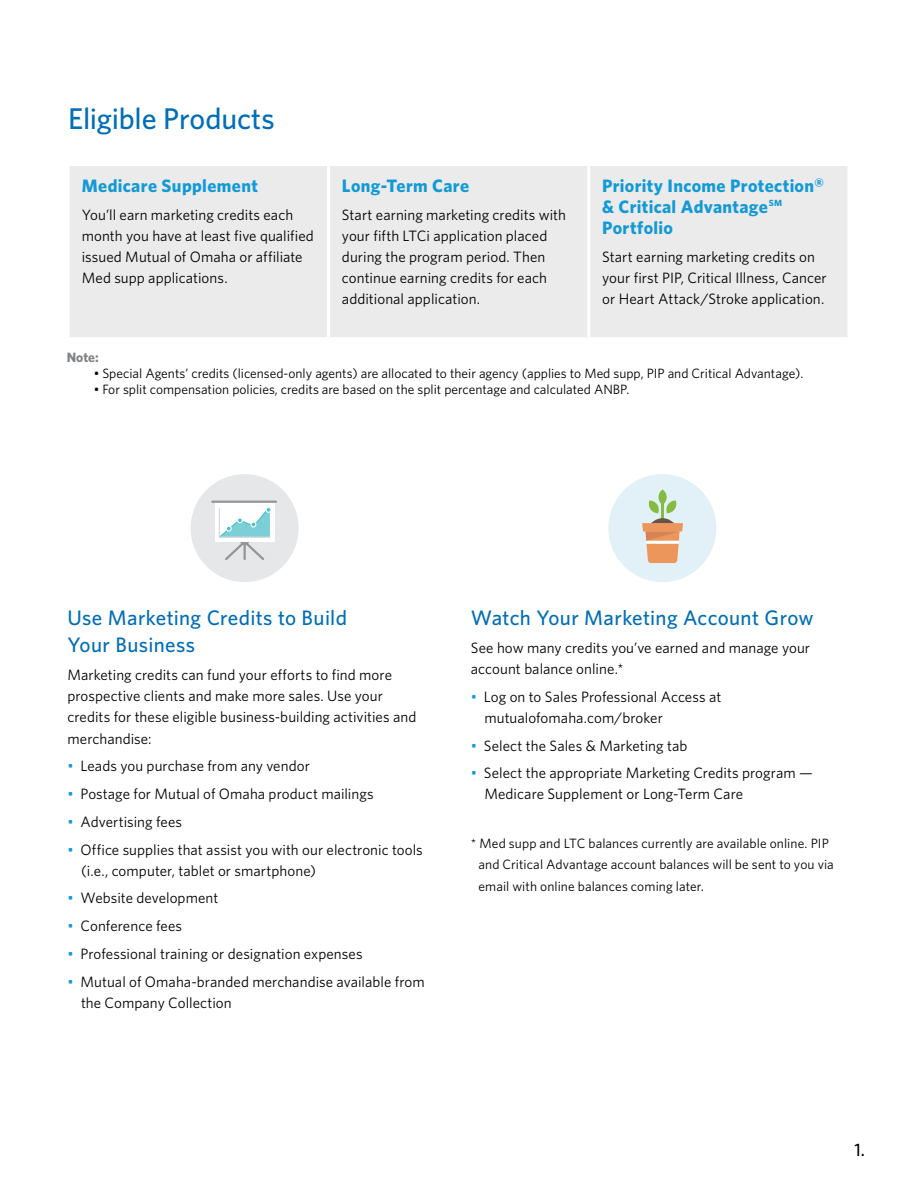
<style>
.page{position:relative;width:918px;height:1188px;background:#fff}
.page>*{position:absolute;margin:0;border:0;box-sizing:border-box;transform-origin:0 0}
.t1{font:500 30px "Whitney";letter-spacing:-.005em;color:#006eb6}
.t2{font:500 21px/27px "Whitney";letter-spacing:.015em;color:#006eb6}
.t3{font:700 18px/21px "Whitney";letter-spacing:.02em;color:#1299d6}
.t4{font:500 18px "Whitney";color:#000}
.t5{font:15px/21px "Whitney";letter-spacing:.005em;color:#000}
.t6{font:13.5px/21.3px "Whitney";color:#000}
.t7{font:700 13.5px "Whitney";color:#808285}
.s1{color:#1299d6}
.s2{font-size:15px}
</style>
<div class="page">
<div style="left:70px;top:166px;width:778px;height:171px;background:#ebebec"></div>
<hr style="left:327px;top:166px;width:3px;height:171px;background:#fff">
<hr style="left:587px;top:166px;width:3px;height:171px;background:#fff">
<svg style="left:608px;top:474px;width:108px;height:108px"></svg>
<svg style="left:191px;top:474px;width:108px;height:108px"></svg>
<h1 class="t1" style="left:68px;top:99px;width:208px">Eligible Products</h1>
<p class="t3" style="left:82px;top:175px;width:178px">Medicare Supplement</p>
<p class="t5" style="left:82px;top:204px;width:234px">You’ll earn marketing credits each month you have at least five qualified issued Mutual of Omaha or affiliate Med supp applications.</p>
<p class="t3" style="left:342px;top:175px;width:129px">Long-Term Care</p>
<p class="t5" style="left:342px;top:204px;width:226px">Start earning marketing credits with your fifth LTCi application placed during the program period. Then continue earning credits for each additional application.</p>
<p class="t3" style="left:602px;top:175px;width:224px">Priority Income Protection® &amp; Critical Advantage<sup>SM<br></sup>Portfolio</p>
<p class="t5" style="left:602px;top:246px;width:226px">Start earning marketing credits on your first PIP, Critical Illness, Cancer or Heart Attack/Stroke application.</p>
<p class="t7" style="left:67px;top:348px;width:33px">Note:</p>
<p class="t6" style="left:94px;top:362px;width:711px">• Special Agents’ credits (licensed-only agents) are allocated to their agency (applies to Med supp, PIP and Critical Advantage).</p>
<p class="t6" style="left:94px;top:379px;width:537px">• For split compensation policies, credits are based on the split percentage and calculated ANBP.</p>
<h2 class="t2" style="left:68px;top:604px;width:281px">Use Marketing Credits to Build<br>Your Business</h2>
<p class="t5" style="left:68px;top:664px;width:350px">Marketing credits can fund your efforts to find more prospective clients and make more sales. Use your credits for these eligible business-building activities and merchandise:</p>
<p class="t5" style="left:68px;top:755px;width:244px"><span class="s1">•</span> Leads you purchase from any vendor</p>
<p class="t5" style="left:68px;top:783px;width:308px"><span class="s1">•</span> Postage for Mutual of Omaha product mailings</p>
<p class="t5" style="left:68px;top:811px;width:116px"><span class="s1">•</span> Advertising fees</p>
<p class="t5" style="left:81px;top:839px;width:343px;text-indent:-14px"><span class="s1">•</span> Office supplies that assist you with our electronic tools (i.e., computer, tablet or smartphone)</p>
<p class="t5" style="left:68px;top:887px;width:152px"><span class="s1">•</span> Website development</p>
<p class="t5" style="left:68px;top:915px;width:116px"><span class="s1">•</span> Conference fees</p>
<p class="t5" style="left:68px;top:943px;width:297px"><span class="s1">•</span> Professional training or designation expenses</p>
<p class="t5" style="left:81px;top:971px;width:345px;text-indent:-14px"><span class="s1">•</span> Mutual of Omaha-branded merchandise available from the Company Collection</p>
<h2 class="t2" style="left:471px;top:604px;width:344px">Watch Your Marketing Account Grow</h2>
<p class="t5" style="left:471px;top:637px;width:341px">See how many credits you’ve earned and manage your account balance online.*</p>
<p class="t5" style="left:484px;top:686px;width:239px;text-indent:-14px"><span class="s1">•</span> Log on to Sales Professional Access at mutualofomaha.com/broker</p>
<p class="t5" style="left:471px;top:734px;width:218px"><span class="s1">•</span> Select the Sales &amp; Marketing tab</p>
<p class="t5" style="left:484px;top:762px;width:330px;text-indent:-14px"><span class="s1">•</span> Select the appropriate Marketing Credits program —<br>Medicare Supplement or Long-Term Care</p>
<p class="t6" style="left:478px;top:832px;width:357px;text-indent:-8px">* Med supp and LTC balances currently are available online. PIP and Critical Advantage account balances will be sent to you via email with online balances coming later<span class="s2">.</span></p>
<p class="t4" style="left:855px;top:1138px;width:12px">1.</p>
</div>
